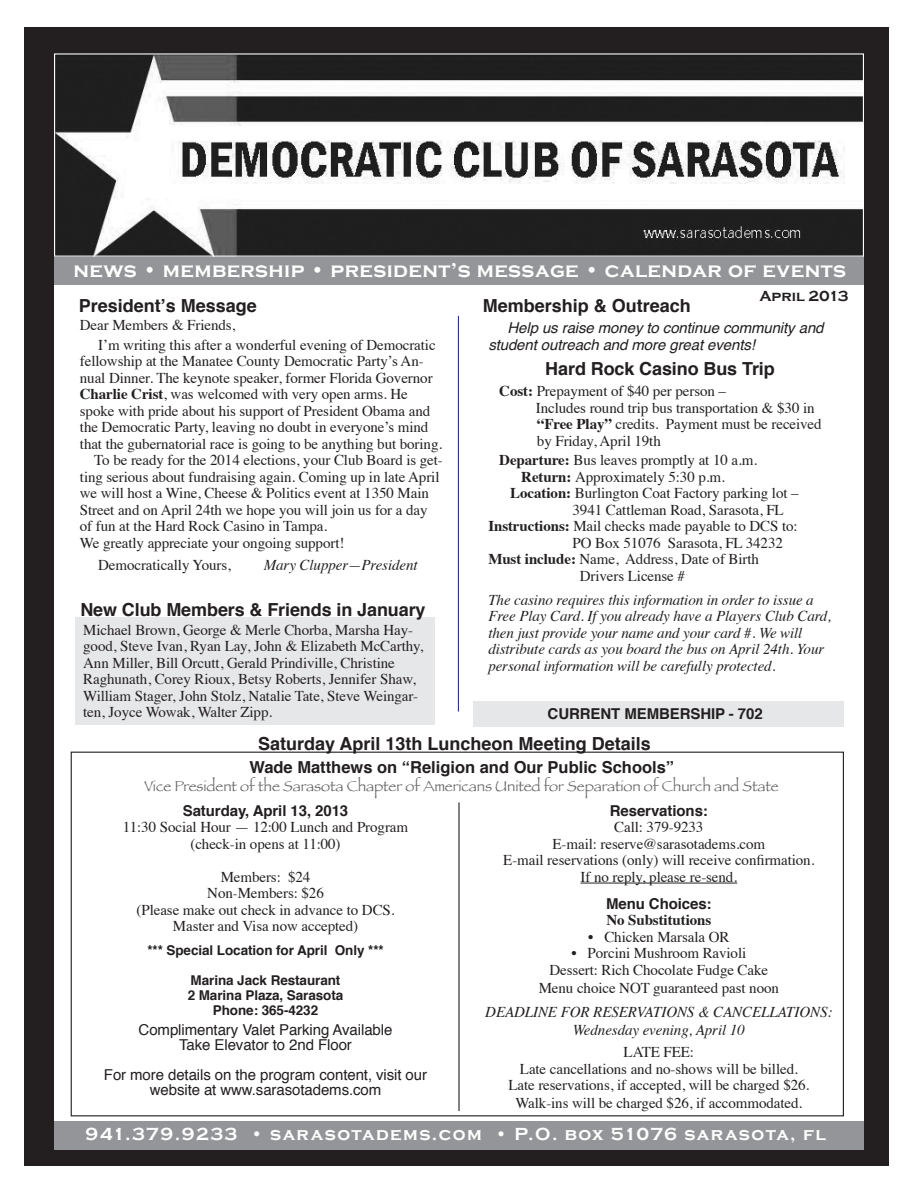
<style>
.page{position:relative;width:918px;height:1188px;background:#fff}
.page>*{position:absolute;margin:0;border:0;box-sizing:border-box;transform-origin:0 0}
.t1{font:700 21px "Copperplate Gothic";letter-spacing:.02em;color:#fff}
.t2{font:700 18px "Helvetica";color:#231f20}
.t3{font:700 18px "Copperplate Gothic";letter-spacing:.08em;color:#fff}
.t4{font:700 16.5px "Helvetica";color:#231f20}
.t5{font:15px/16.5px "Times";letter-spacing:-.005em;color:#231f20}
.t6{font:italic 15px/16.5px "Times";letter-spacing:-.005em;color:#231f20}
.t7{font:15px "Helvetica";letter-spacing:-.005em;color:#231f20}
.t8{font:15px "Papyrus";letter-spacing:-.005em;color:#636366}
.t9{font:italic 15px/16.5px "Helvetica";letter-spacing:-.005em;color:#231f20}
.t10{font:700 15px "Helvetica";letter-spacing:-.005em;color:#231f20}
.t11{font:700 15px "Times";letter-spacing:-.005em;color:#231f20}
.t12{font:700 15px "Copperplate Gothic";color:#231f20}
.t13{font:700 13.5px "Helvetica";letter-spacing:-.005em;color:#231f20}
.s1{font-weight:700}
</style>
<div class="page">
<div style="left:24px;top:27px;width:864px;height:1139px;background:#231f20"></div>
<div style="left:54px;top:285px;width:810px;height:845px;background:#fff"></div>
<div style="left:54px;top:1121px;width:810px;height:28px;background:#939598"></div>
<div style="left:54px;top:257px;width:810px;height:28px;background:#939598"></div>
<div style="left:76px;top:617px;width:359px;height:108px;background:#e6e7e9"></div>
<hr style="left:458px;top:802px;width:2px;height:309px;background:#231f20">
<hr style="left:581px;top:883px;width:156px;height:1px;background:#231f20">
<img style="left:56px;top:55px;width:806px;height:200px">
<hr style="left:458px;top:316px;width:1px;height:396px;background:#29368b">
<div style="left:474px;top:701px;width:370px;height:26px;background:#e6e7e9"></div>
<p class="t1" style="left:73px;top:258px;width:774px">news • membership • president’s message • calendar of events</p>
<p class="t2" style="left:79px;top:289px;width:180px">President’s Message</p>
<p class="t2" style="left:483px;top:289px;width:210px">Membership &amp; Outreach</p>
<p class="t12" style="left:759px;top:288px;width:91px">April 2013</p>
<p class="t5" style="left:80px;top:316px;width:157px">Dear Members &amp; Friends,</p>
<p class="t5" style="left:80px;top:335px;width:364px;text-indent:18px">I’m writing this after a wonderful evening of Democratic fellowship at the Manatee County Democratic Party’s An&shy;nual Dinner. The keynote speaker, former Florida Governor <span class="s1">Charlie Crist</span>, was welcomed with very open arms. He spoke with pride about his support of President Obama and the Democratic Party, leaving no doubt in everyone’s mind that the gubernatorial race is going to be anything but boring.</p>
<p class="t5" style="left:80px;top:451px;width:365px;text-indent:14px">To be ready for the 2014 elections, your Club Board is get&shy;ting serious about fundraising again. Coming up in late April we will host a Wine, Cheese &amp; Politics event at 1350 Main Street and on April 24th we hope you will join us for a day of fun at the Hard Rock Casino in Tampa.<br>We greatly appreciate your ongoing support!</p>
<p class="t5" style="left:98px;top:556px;width:134px">Democratically Yours,</p>
<p class="t6" style="left:264px;top:556px;width:155px">Mary Clupper—President</p>
<p class="t9" style="left:488px;top:320px;width:337px;text-indent:19px">Help us raise money to continue community and student outreach and more great events!</p>
<p class="t2" style="left:545px;top:353px;width:231px">Hard Rock Casino Bus Trip</p>
<p class="t5" style="left:536px;top:382px;width:287px;text-indent:-37px"><span class="s1">Cost:</span> Prepayment of $40 per person –<br>Includes round trip bus transportation &amp; $30 in <span class="s1">“Free Play”</span> credits. Payment must be received by Friday, April 19th</p>
<p class="t5" style="left:499px;top:451px;width:259px"><span class="s1">Departure:</span> Bus leaves promptly at 10 a.m.</p>
<p class="t5" style="left:521px;top:467px;width:205px"><span class="s1">Return:</span> Approximately 5:30 p.m.</p>
<p class="t5" style="left:510px;top:484px;width:290px"><span class="s1">Location:</span> Burlington Coat Factory parking lot –</p>
<p class="t5" style="left:573px;top:500px;width:213px">3941 Cattleman Road, Sarasota, FL</p>
<p class="t5" style="left:488px;top:517px;width:311px"><span class="s1">Instructions:</span> Mail checks made payable to DCS to:</p>
<p class="t5" style="left:573px;top:533px;width:212px">PO Box 51076 Sarasota, FL 34232</p>
<p class="t5" style="left:488px;top:550px;width:272px"><span class="s1">Must include:</span> Name, Address, Date of Birth</p>
<p class="t5" style="left:580px;top:566px;width:107px">Drivers License #</p>
<p class="t6" style="left:488px;top:591px;width:344px">The casino requires this information in order to issue a Free Play Card. If you already have a Players Club Card, then just provide your name and your card #. We will distribute cards as you board the bus on April 24th. Your personal information will be carefully protected.</p>
<p class="t2" style="left:80px;top:593px;width:347px">New Club Members &amp; Friends in January</p>
<p class="t5" style="left:83px;top:620px;width:342px">Michael Brown, George &amp; Merle Chorba, Marsha Hay&shy;good, Steve Ivan, Ryan Lay, John &amp; Elizabeth McCarthy, Ann Miller, Bill Orcutt, Gerald Prindiville, Christine Raghunath, Corey Rioux, Betsy Roberts, Jennifer Shaw, William Stager, John Stolz, Natalie Tate, Steve Weingar&shy;ten, Joyce Wowak, Walter Zipp.</p>
<p class="t2" style="left:258px;top:727px;width:394px">Saturday April 13th Luncheon Meeting Details</p>
<p class="t4" style="left:249px;top:752px;width:426px">Wade Matthews on “Religion and Our Public Schools”</p>
<p class="t8" style="left:145px;top:777px;width:636px">Vice President of the Sarasota Chapter of Americans United for Separation of Church and State</p>
<p class="t10" style="left:610px;top:797px;width:100px">Reservations:</p>
<p class="t5" style="left:614px;top:818px;width:91px">Call: 379-9233</p>
<p class="t5" style="left:553px;top:834px;width:214px">E-mail: reserve@sarasotadems.com</p>
<p class="t5" style="left:503px;top:851px;width:313px">E-mail reservations (only) will receive confirmation.</p>
<p class="t5" style="left:581px;top:867px;width:158px">If no reply, please re-send.</p>
<p class="t10" style="left:606px;top:890px;width:107px">Menu Choices:</p>
<p class="t11" style="left:606px;top:906px;width:106px">No Substitutions</p>
<p class="t5" style="left:588px;top:927px;width:143px">• Chicken Marsala OR</p>
<p class="t5" style="left:571px;top:944px;width:176px">• Porcini Mushroom Ravioli</p>
<p class="t5" style="left:550px;top:960px;width:220px">Dessert: Rich Chocolate Fudge Cake</p>
<p class="t5" style="left:539px;top:978px;width:242px">Menu choice NOT guaranteed past noon</p>
<p class="t6" style="left:485px;top:1003px;width:349px">DEADLINE FOR RESERVATIONS &amp; CANCELLATIONS:</p>
<p class="t6" style="left:573px;top:1021px;width:173px">Wednesday evening, April 10</p>
<p class="t5" style="left:624px;top:1043px;width:72px">LATE FEE:</p>
<p class="t5" style="left:520px;top:1059px;width:279px">Late cancellations and no-shows will be billed.</p>
<p class="t5" style="left:508px;top:1076px;width:302px">Late reservations, if accepted, will be charged $26.</p>
<p class="t5" style="left:515px;top:1094px;width:288px">Walk-ins will be charged $26, if accommodated.</p>
<p class="t10" style="left:548px;top:700px;width:217px">CURRENT MEMBERSHIP - 702</p>
<p class="t10" style="left:183px;top:797px;width:167px">Saturday, April 13, 2013</p>
<p class="t5" style="left:123px;top:818px;width:287px">11:30 Social Hour — 12:00 Lunch and Program</p>
<p class="t5" style="left:190px;top:834px;width:152px">(check-in opens at 11:00)</p>
<p class="t5" style="left:221px;top:867px;width:91px">Members: $24</p>
<p class="t5" style="left:207px;top:884px;width:118px">Non-Members: $26</p>
<p class="t5" style="left:137px;top:900px;width:260px">(Please make out check in advance to DCS.</p>
<p class="t5" style="left:173px;top:917px;width:187px">Master and Visa now accepted)</p>
<p class="t13" style="left:147px;top:938px;width:238px">*** Special Location for April Only ***</p>
<p class="t13" style="left:191px;top:968px;width:151px">Marina Jack Restaurant</p>
<p class="t13" style="left:188px;top:983px;width:157px">2 Marina Plaza, Sarasota</p>
<p class="t13" style="left:213px;top:998px;width:107px">Phone: 365-4232</p>
<p class="t7" style="left:139px;top:1017px;width:255px">Complimentary Valet Parking Available</p>
<p class="t7" style="left:179px;top:1032px;width:174px">Take Elevator to 2nd Floor</p>
<p class="t7" style="left:104px;top:1062px;width:325px">For more details on the program content, visit our</p>
<p class="t7" style="left:150px;top:1077px;width:233px">website at www.sarasotadems.com</p>
<p class="t3" style="left:86px;top:1124px;width:742px">941.379.9233 • sarasotadems.com • P.O. box 51076 sarasota, fl</p>
</div>
